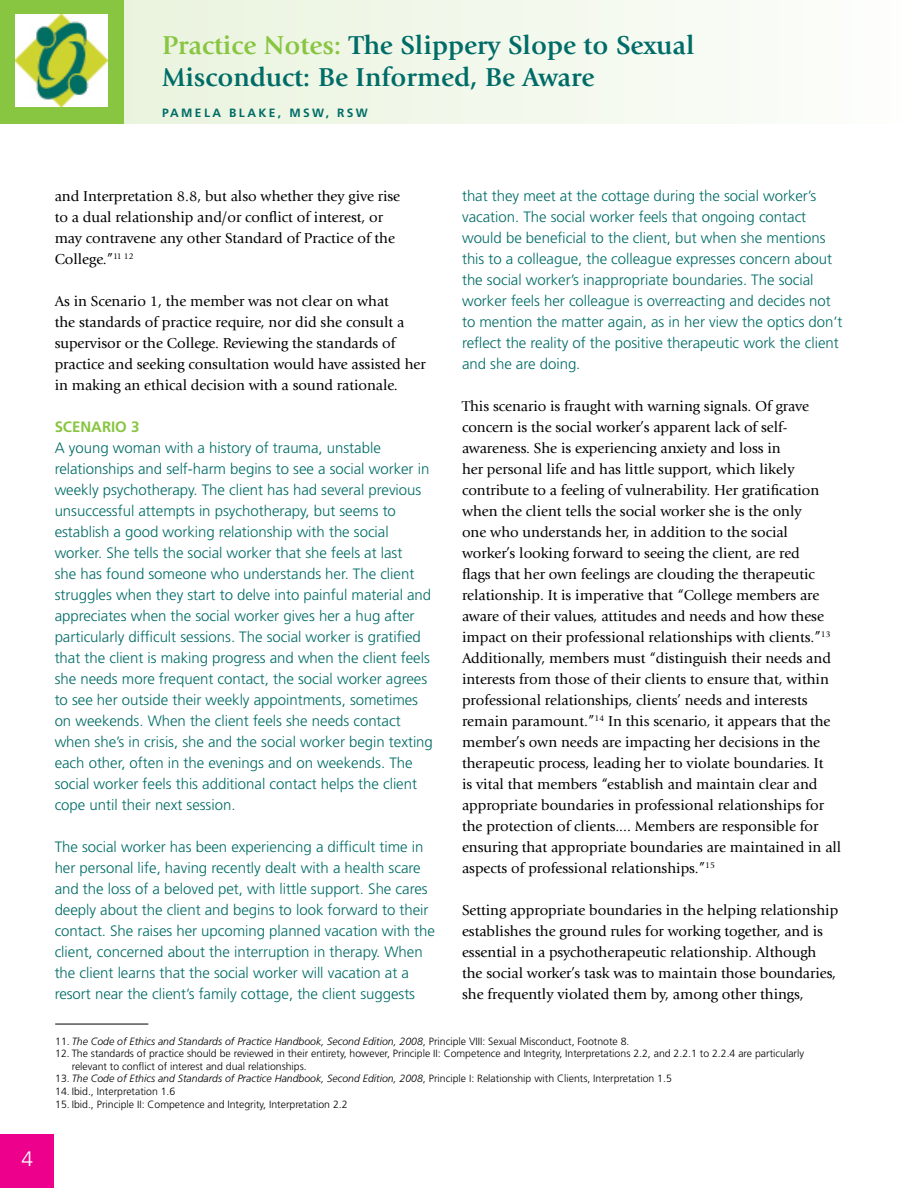
<style>
.page{position:relative;width:918px;height:1188px;background:#fff}
.page>*{position:absolute;margin:0;border:0;box-sizing:border-box;transform-origin:0 0}
.t1{font:700 27px/32.4px "Giovanni Std";color:#006c67}
.t2{font:300 21px "Frutiger LT Std";color:#fff}
.t3{font:15px/21px "Giovanni Std";color:#000}
.t4{font:300 15px/21px "Frutiger LT Std";color:#006c67}
.t5{font:700 15px "Frutiger LT Std";color:#88c540}
.t6{font:700 12px "Frutiger LT Std";letter-spacing:.2em;color:#006c67}
.t7{font:300 10.5px/12.6px "Frutiger LT Std";color:#000}
.t8{font:italic 300 10.5px "Frutiger LT Std";color:#000}
.s1{color:#88c540}
.s2{font-style:normal}
</style>
<div class="page">
<div style="left:0;top:1135px;width:53px;height:53px;background:#ec008c"></div>
<div style="left:0;top:0;width:124px;height:124px;background:#88c540"></div>
<div style="left:124px;top:0;width:794px;height:124px;background:linear-gradient(to right,#e9f3dd,#fdfefc)"></div>
<hr style="left:917px;top:0;width:1px;height:124px;background:#88c540">
<hr style="left:55px;top:1024px;width:93px;height:1px;background:#000">
<img style="left:16px;top:15px;width:91px;height:91px">
<h1 class="t1" style="left:162px;top:29px;width:534px"><span class="s1">Practice Notes:</span> The Slippery Slope to Sexual<br>Misconduct: Be Informed, Be Aware</h1>
<p class="t6" style="left:162px;top:106px;width:207px">PAMELA BLAKE, MSW, RSW</p>
<h2 class="t2" style="left:22px;top:1147px;width:13px">4</h2>
<p class="t3" style="left:55px;top:186px;width:347px">and Interpretation 8.8, but also whether they give rise to a dual relationship and/or conflict of interest, or may contravene any other Standard of Practice of the College.”<sup>11</sup> <sup>12</sup></p>
<p class="t3" style="left:55px;top:291px;width:373px">As in Scenario 1, the member was not clear on what<br>the standards of practice require, nor did she consult a supervisor or the College. Reviewing the standards of practice and seeking consultation would have assisted her in making an ethical decision with a sound rationale.</p>
<p class="t5" style="left:55px;top:418px;width:86px">SCENARIO 3</p>
<p class="t4" style="left:55px;top:438px;width:380px">A young woman with a history of trauma, unstable relationships and self-harm begins to see a social worker in weekly psychotherapy. The client has had several previous unsuccessful attempts in psychotherapy, but seems to establish a good working relationship with the social worker. She tells the social worker that she feels at last<br>she has found someone who understands her. The client struggles when they start to delve into painful material and appreciates when the social worker gives her a hug after particularly difficult sessions. The social worker is gratified that the client is making progress and when the client feels she needs more frequent contact, the social worker agrees to see her outside their weekly appointments, sometimes on weekends. When the client feels she needs contact when she’s in crisis, she and the social worker begin texting each other, often in the evenings and on weekends. The social worker feels this additional contact helps the client cope until their next session.</p>
<p class="t4" style="left:55px;top:837px;width:382px">The social worker has been experiencing a difficult time in her personal life, having recently dealt with a health scare and the loss of a beloved pet, with little support. She cares deeply about the client and begins to look forward to their contact. She raises her upcoming planned vacation with the client, concerned about the interruption in therapy. When the client learns that the social worker will vacation at a resort near the client’s family cottage, the client suggests</p>
<p class="t4" style="left:462px;top:186px;width:382px">that they meet at the cottage during the social worker’s vacation. The social worker feels that ongoing contact would be beneficial to the client, but when she mentions this to a colleague, the colleague expresses concern about the social worker’s inappropriate boundaries. The social worker feels her colleague is overreacting and decides not to mention the matter again, as in her view the optics don’t reflect the reality of the positive therapeutic work the client and she are doing.</p>
<p class="t3" style="left:462px;top:396px;width:381px">This scenario is fraught with warning signals. Of grave concern is the social worker’s apparent lack of self&shy;awareness. She is experiencing anxiety and loss in<br>her personal life and has little support, which likely contribute to a feeling of vulnerability. Her gratification when the client tells the social worker she is the only<br>one who understands her, in addition to the social worker’s looking forward to seeing the client, are red<br>flags that her own feelings are clouding the therapeutic relationship. It is imperative that “College members are aware of their values, attitudes and needs and how these impact on their professional relationships with clients.”<sup>13<br></sup>Additionally, members must “distinguish their needs and interests from those of their clients to ensure that, within professional relationships, clients’ needs and interests remain paramount.”<sup>14</sup> In this scenario, it appears that the member’s own needs are impacting her decisions in the therapeutic process, leading her to violate boundaries. It<br>is vital that members “establish and maintain clear and appropriate boundaries in professional relationships for the protection of clients.... Members are responsible for ensuring that appropriate boundaries are maintained in all aspects of professional relationships.”<sup>15</sup></p>
<p class="t3" style="left:462px;top:900px;width:378px">Setting appropriate boundaries in the helping relationship establishes the ground rules for working together, and is essential in a psychotherapeutic relationship. Although the social worker’s task was to maintain those boundaries, she frequently violated them by, among other things,</p>
<p class="t8" style="left:55px;top:1035px;width:576px"><span class="s2">11.</span> The Code of Ethics and Standards of Practice Handbook, Second Edition, 2008<span class="s2">, Principle VIII: Sexual Misconduct, Footnote 8.</span></p>
<p class="t7" style="left:72px;top:1048px;width:734px;text-indent:-16px">12. The standards of practice should be reviewed in their entirety, however, Principle II: Competence and Integrity, Interpretations 2.2, and 2.2.1 to 2.2.4 are particularly relevant to conflict of interest and dual relationships.</p>
<p class="t8" style="left:55px;top:1073px;width:618px"><span class="s2">13.</span> The Code of Ethics and Standards of Practice Handbook, Second Edition, 2008<span class="s2">, Principle I: Relationship with Clients, Interpretation 1.5</span></p>
<p class="t7" style="left:55px;top:1085px;width:122px">14. Ibid., Interpretation 1.6</p>
<p class="t7" style="left:55px;top:1098px;width:294px">15. Ibid., Principle II: Competence and Integrity, Interpretation 2.2</p>
</div>
